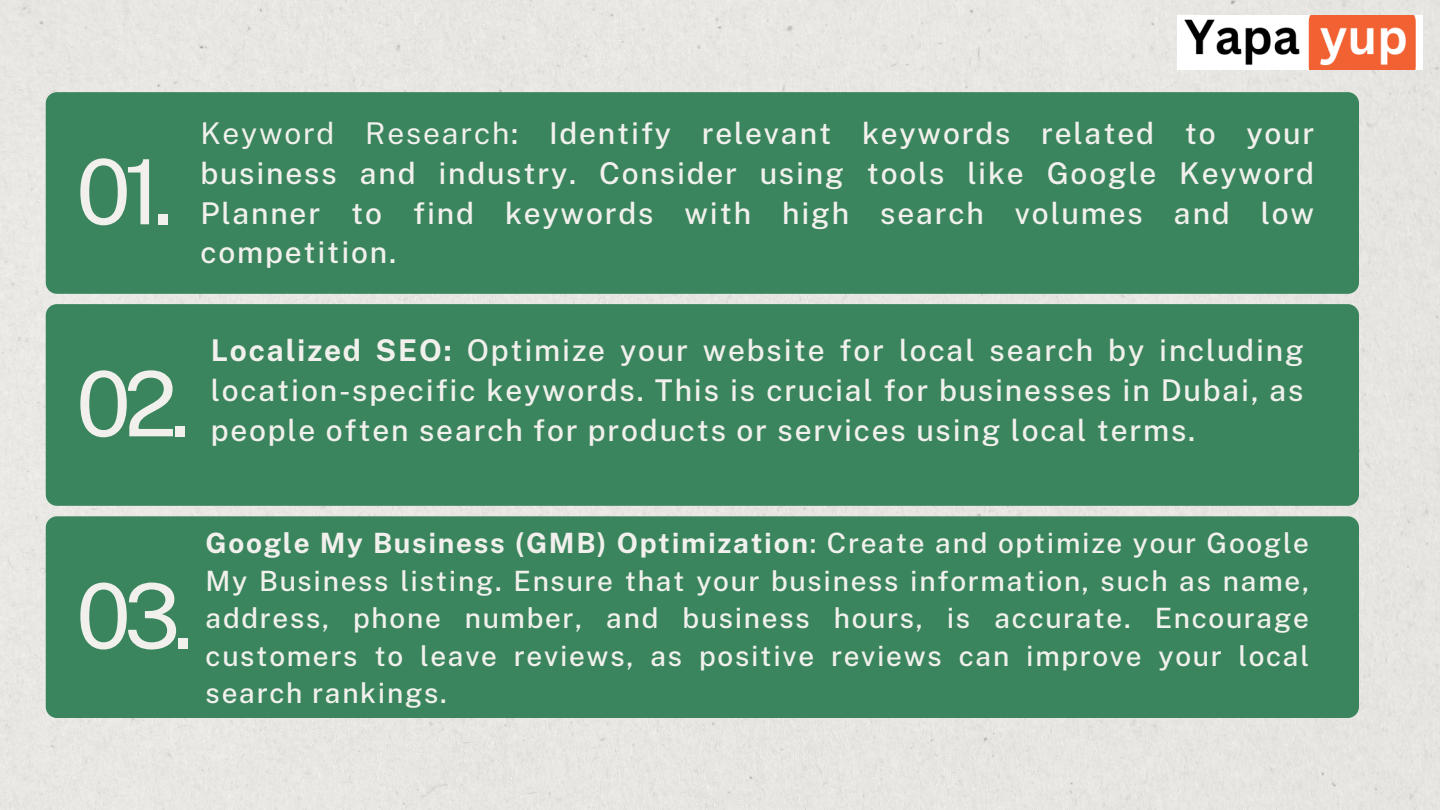
<style>
.page{position:relative;width:1440px;height:810px;background:#e7e6e2}
.page>*{position:absolute;margin:0;border:0;box-sizing:border-box;transform-origin:0 0}
.t1{font:90px "Public Sans";color:#f1f0ec}
.t2{font:500 30px/39.8px "Public Sans";letter-spacing:.06em;color:#f1f0ec;text-align:justify}
.t3{font:500 28px/37.5px "Public Sans";letter-spacing:.06em;color:#f1f0ec;text-align:justify}
.s1{font-weight:400}
.s2{font-weight:700}
</style>
<div class="page">
<div style="left:46px;top:92px;width:1313px;height:202px;background:#3a855d"></div>
<div style="left:46px;top:304px;width:1313px;height:202px;background:#3a855d"></div>
<div style="left:46px;top:516px;width:1313px;height:202px;background:#3a855d"></div>
<img style="left:1178px;top:15px;width:245px;height:54px">
<p class="t1" style="left:76px;top:139px;width:99px">01.</p>
<p class="t2" style="left:200px;top:113px;width:1115px"><span class="s1">Keyword Research</span>: Identify relevant keywords related to your business and industry. Consider using tools like Google Keyword Planner to find keywords with high search volumes and low competition.</p>
<p class="t1" style="left:76px;top:351px;width:116px">02.</p>
<p class="t2" style="left:211px;top:331px;width:1094px"><span class="s2">Localized SEO:</span> Optimize your website for local search by including location-specific keywords. This is crucial for businesses in Dubai, as people often search for products or services using local terms.</p>
<p class="t1" style="left:76px;top:563px;width:119px">03.</p>
<p class="t3" style="left:206px;top:524px;width:1105px"><span class="s2">Google My Business (GMB) Optimization</span>: Create and optimize your Google My Business listing. Ensure that your business information, such as name, address, phone number, and business hours, is accurate. Encourage customers to leave reviews, as positive reviews can improve your local search rankings.</p>
</div>
